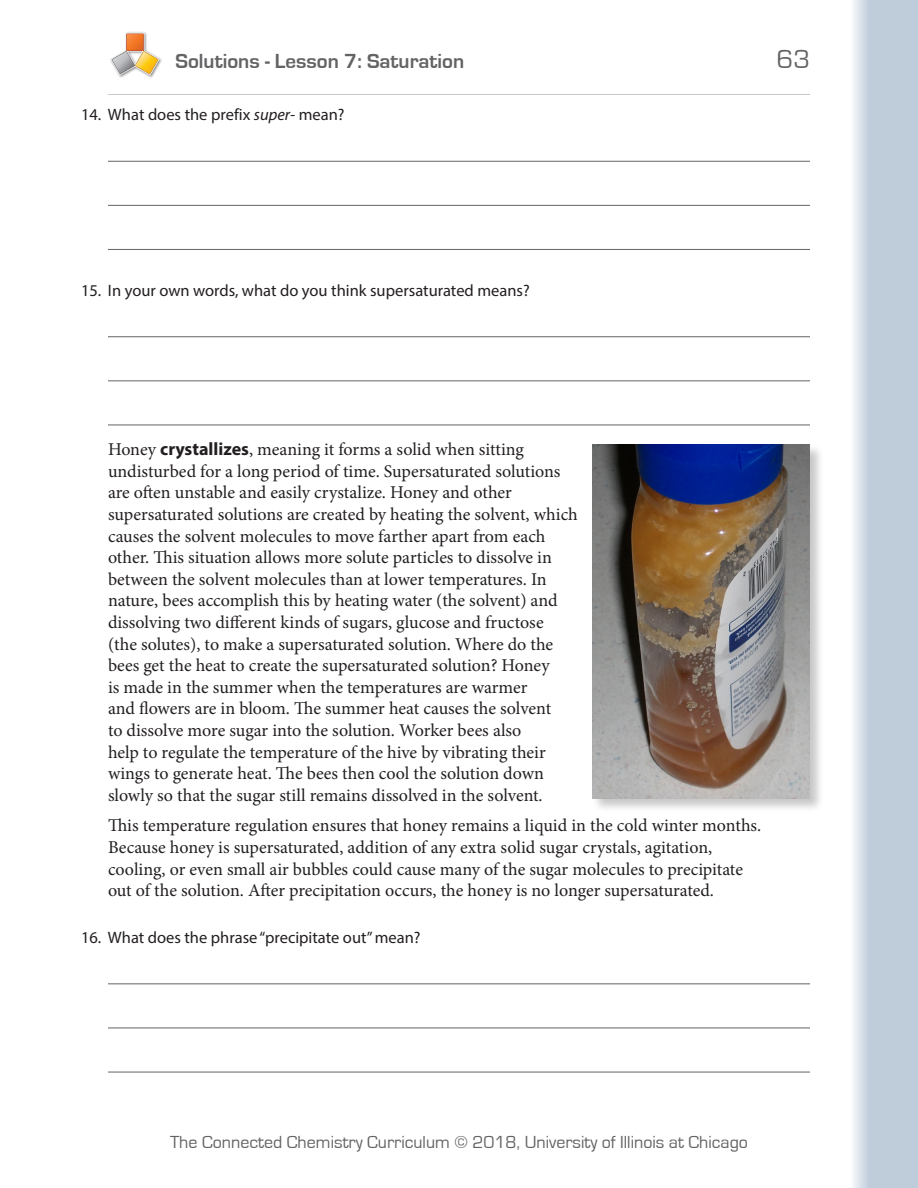
<style>
.page{position:relative;width:918px;height:1188px;background:#fff}
.page>*{position:absolute;margin:0;border:0;box-sizing:border-box;transform-origin:0 0}
.t1{font:27px "Eurostile";color:#636366}
.t2{font:700 21px "Eurostile";color:#636366}
.t3{font:18px/21.6px "Minion Pro";letter-spacing:-.005em;color:#231f20}
.t4{font:18px "Eurostile";color:#636366}
.t5{font:16.5px "Myriad Pro";color:#231f20}
.s1{font-style:italic}
.s2{font-family:"Myriad Pro";font-weight:700}
.s3{font-style:inherit}
</style>
<div class="page">
<svg style="left:853px;top:0;width:65px;height:1188px;background:#c5d1dd"></svg>
<img style="left:118px;top:32px;width:44px;height:46px">
<svg style="left:110px;top:33px;width:50px;height:42px"></svg>
<hr style="left:108px;top:94px;width:702px;height:1px;background:#c7c8ca">
<hr style="left:108px;top:161px;width:702px;height:1px;background:#636366">
<hr style="left:108px;top:205px;width:702px;height:1px;background:#636366">
<hr style="left:108px;top:249px;width:702px;height:1px;background:#636366">
<hr style="left:108px;top:336px;width:702px;height:1px;background:#636366">
<hr style="left:108px;top:380px;width:702px;height:1px;background:#636366">
<hr style="left:108px;top:425px;width:702px;height:1px;background:#636366">
<hr style="left:108px;top:983px;width:702px;height:1px;background:#636366">
<hr style="left:108px;top:1028px;width:702px;height:1px;background:#636366">
<hr style="left:108px;top:1072px;width:702px;height:1px;background:#636366">
<div style="left:591px;top:444px;width:234px;height:369px;background:#231f20;opacity:.25"></div>
<img style="left:593px;top:445px;width:217px;height:353px">
<p class="t2" style="left:176px;top:49px;width:290px">Solutions - Lesson 7: Saturation</p>
<h1 class="t1" style="left:777px;top:44px;width:35px">63</h1>
<p class="t5" style="left:81px;top:105px;width:265px">14. What does the prefix <span class="s1">super-</span> mean?</p>
<p class="t5" style="left:81px;top:280px;width:450px">15. In your own words, what do you think supersaturated means?</p>
<p class="t3" style="left:108px;top:439px;width:471px">Honey <span class="s2">crystallizes</span>, meaning it forms a solid when sitting undisturbed for a long period of time. Supersaturated solutions are often unstable and easily crystalize. Honey and other supersaturated solutions are created by heating the solvent, which causes the solvent molecules to move farther apart from each other. This situation allows more solute particles to dissolve in between the solvent molecules than at lower temperatures. In nature, bees accomplish this by heating water (the solvent) and dissolving two different kinds of sugars, glucose and fructose<br>(the solutes), to make a supersaturated solution. Where do the bees get the heat to create the supersaturated solution? Honey<br>is made in the summer when the temperatures are warmer<br>and flowers are in bloom. The summer heat causes the solvent<br>to dissolve more sugar into the solution. Worker bees also<br>help to regulate the temperature of the hive by vibrating their wings to generate heat. The bees then cool the solution down slowly so that the sugar still remains dissolved in the solvent.</p>
<p class="t3" style="left:108px;top:815px;width:655px">This temperature regulation ensures that honey remains a liquid in the cold winter months.<br>Because honey is supersaturated, addition of any extra solid sugar crystals, agitation, cooling, or even small air bubbles could cause many of the sugar molecules to precipitate out of the solution. After precipitation occurs, the honey is no longer supersaturated.</p>
<p class="t5" style="left:81px;top:927px;width:341px">16. What does the phrase “precipitate out” mean?</p>
<p class="t4" style="left:170px;top:1132px;width:579px">The Connected Chemistry Curriculum © 201<span class="s3">8</span>, University of Illinois at Chicago</p>
</div>
